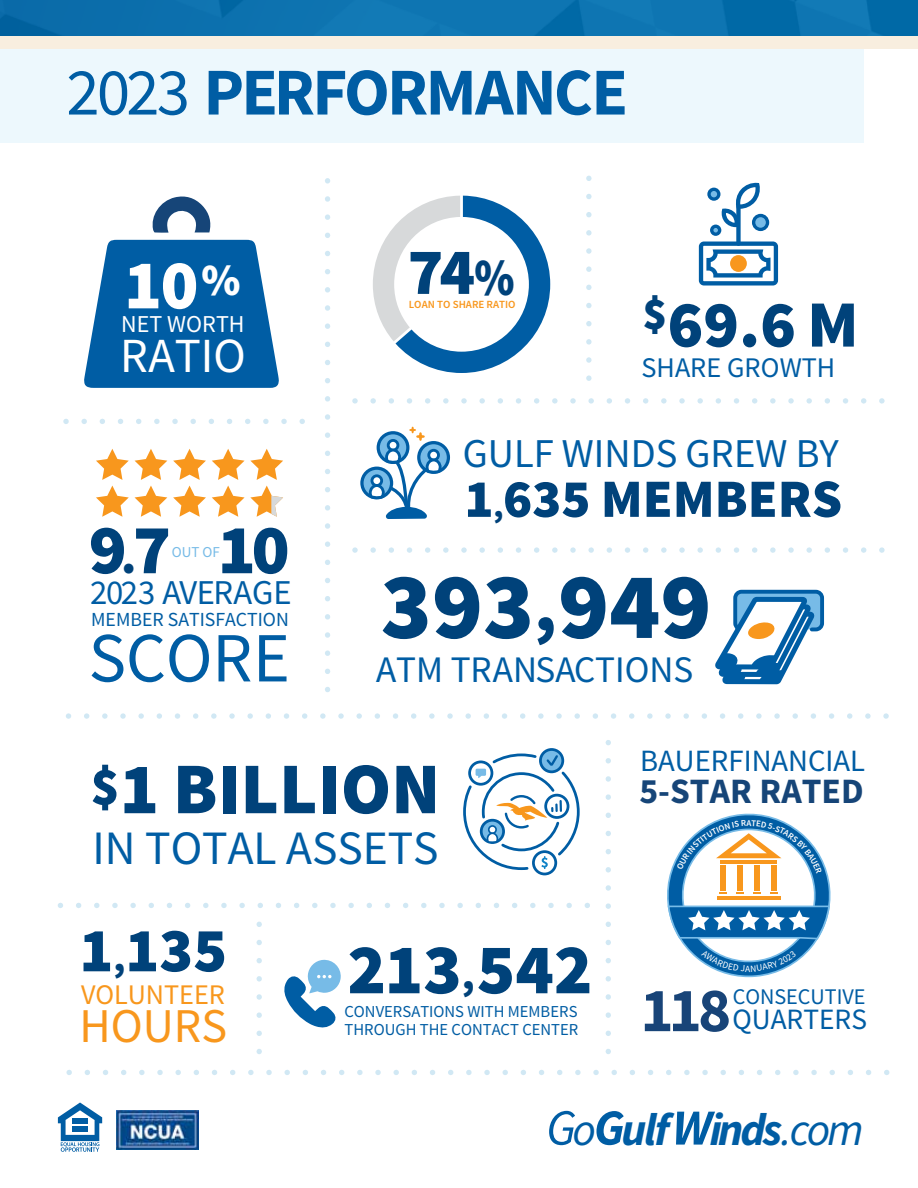
<style>
.page{position:relative;width:918px;height:1188px;background:#fff}
.page>*{position:absolute;margin:0;border:0;box-sizing:border-box;transform-origin:0 0}
.t1{font:900 94.8px "Source Sans Pro";color:#00427a}
.t2{font:900 72.9px "Source Sans Pro";color:#00427a}
.t3{font:900 71.4px "Source Sans Pro";color:#00427a}
.t4{font:900 70.5px "Source Sans Pro";color:#00427a}
.t5{font:70.5px "Source Sans Pro";color:#005da4}
.t6{font:900 70.2px "Source Sans Pro";color:#fff}
.t7{font:700 66.9px "Source Sans Pro";letter-spacing:-.04em;color:#005da4}
.t8{font:900 66.15px "Source Sans Pro";color:#00427a}
.t9{font:900 62.85px "Source Sans Pro";color:#00427a}
.t10{font:700 62.85px "Source Sans Pro";color:#184478}
.t11{font:900 54px "Source Sans Pro";color:#00427a}
.t12{font:900 52.5px "Source Sans Pro";color:#00427a;scale:.88 1}
.t13{font:49.05px "Source Sans Pro";color:#fff}
.t14{font:48.45px "Source Sans Pro";color:#f8971d}
.t15{font:47.85px "Source Sans Pro";color:#005da4}
.t16{font:italic 700 45.75px "Source Sans Pro";letter-spacing:-.06em;color:#005da4}
.t17{font:40.95px "Source Sans Pro";color:#005da4}
.t18{font:37.5px "Source Sans Pro";color:#005da4}
.t19{font:700 35.7px "Source Sans Pro";color:#164578}
.t20{font:34.8px "Source Sans Pro";letter-spacing:-.02em;color:#005da4}
.t21{font:30.9px "Source Sans Pro";color:#005da4}
.t22{font:29.4px "Source Sans Pro";color:#005da4}
.t23{font:28.35px "Source Sans Pro";color:#005da4}
.t24{font:28.35px "Source Sans Pro";color:#f8971d}
.t25{font:24.15px "Source Sans Pro";color:#fff}
.t26{font:22.35px "Source Sans Pro";color:#005da4}
.t27{font:19.95px "Source Sans Pro";color:#005da4}
.t28{font:16.65px/17.9px "Source Sans Pro";color:#005da4}
.t29{font:15.15px "Source Sans Pro";color:#77bbe7}
.t30{font:600 10.95px "Source Sans Pro";color:#f8971d}
.s1{font-weight:400}
.s2{font-size:48px}
.s3{font-size:31.5px}
.s4{font-size:70.2px}
.s5{font-size:53.55px}
.s6{font-size:37.35px}
.s7{font-size:40.8px}
.s8{font-weight:400;font-size:50.55px}
.s9{font-size:50.55px}
</style>
<div class="page">
<div style="left:0;top:0;width:864px;height:143px;background:#edf8fd"></div>
<div style="left:0;top:16px;width:918px;height:33px;background:#f8eedf"></div>
<img style="left:0;top:0;width:918px;height:36px">
<svg style="left:325px;top:181px;width:5px;height:511px"></svg>
<svg style="left:66px;top:1070px;width:824px;height:5px"></svg>
<svg style="left:63px;top:419px;width:242px;height:5px"></svg>
<svg style="left:355px;top:398px;width:530px;height:6px"></svg>
<svg style="left:355px;top:547px;width:530px;height:6px"></svg>
<svg style="left:586px;top:175px;width:6px;height:203px"></svg>
<svg style="left:257px;top:921px;width:5px;height:131px"></svg>
<svg style="left:606px;top:740px;width:5px;height:312px"></svg>
<svg style="left:66px;top:713px;width:823px;height:6px"></svg>
<svg style="left:60px;top:903px;width:530px;height:5px"></svg>
<svg style="left:84px;top:240px;width:195px;height:148px;background:#1e70ae"></svg>
<svg style="left:152px;top:196px;width:59px;height:37px"></svg>
<svg style="left:284px;top:959px;width:57px;height:69px"></svg>
<svg style="left:96px;top:449px;width:33px;height:31px"></svg>
<svg style="left:135px;top:449px;width:32px;height:31px"></svg>
<svg style="left:173px;top:449px;width:33px;height:31px"></svg>
<svg style="left:212px;top:449px;width:71px;height:31px"></svg>
<svg style="left:96px;top:486px;width:33px;height:31px"></svg>
<svg style="left:135px;top:486px;width:32px;height:31px"></svg>
<svg style="left:173px;top:486px;width:33px;height:31px"></svg>
<svg style="left:212px;top:486px;width:71px;height:31px"></svg>
<svg style="left:373px;top:196px;width:177px;height:177px"></svg>
<svg style="left:715px;top:589px;width:110px;height:96px"></svg>
<svg style="left:699px;top:242px;width:79px;height:44px"></svg>
<div style="left:736px;top:204px;width:5px;height:42px;background:#005da4;border-radius:2px"></div>
<svg style="left:707px;top:182px;width:62px;height:54px"></svg>
<div style="left:532px;top:850px;width:25px;height:25px;border:3px solid #005da4;border-radius:50%"></div>
<div style="left:539px;top:748px;width:25px;height:25px;border:3px solid #005da4;border-radius:50%"></div>
<svg style="left:463px;top:752px;width:117px;height:119px"></svg>
<svg style="left:378px;top:433px;width:30px;height:29px"></svg>
<div style="left:377px;top:431px;width:32px;height:33px;border:3px solid #005da4;border-radius:50%"></div>
<div style="left:388px;top:440px;width:10px;height:10px;background:#fff;border-radius:50%"></div>
<div style="left:387px;top:439px;width:12px;height:13px;border:3px solid #005da4;border-radius:50%"></div>
<svg style="left:419px;top:443px;width:29px;height:29px"></svg>
<div style="left:417px;top:441px;width:33px;height:33px;border:3px solid #005da4;border-radius:50%"></div>
<svg style="left:362px;top:468px;width:30px;height:30px"></svg>
<div style="left:360px;top:467px;width:33px;height:32px;border:3px solid #005da4;border-radius:50%"></div>
<svg style="left:367px;top:447px;width:76px;height:72px"></svg>
<svg style="left:409px;top:427px;width:16px;height:14px"></svg>
<img style="left:117px;top:1111px;width:82px;height:38px">
<svg style="left:58px;top:1103px;width:44px;height:49px"></svg>
<svg style="left:667px;top:813px;width:164px;height:165px"></svg>
<h3 class="t7" style="left:66px;top:49px;width:563px"><span class="s1">2023</span> PERFORMANCE</h3>
<h3 class="t6" style="left:124px;top:239px;width:118px">10<sup>%</sup></h3>
<h3 class="t25" style="left:121px;top:309px;width:125px">NET WORTH</h3>
<h3 class="t13" style="left:120px;top:325px;width:127px">RATIO</h3>
<h3 class="t8" style="left:408px;top:229px;width:69px">74</h3>
<p class="t30" style="left:409px;top:298px;width:108px">LOAN TO SHARE RATIO</p>
<h3 class="t12" style="left:475px;top:243px;width:47px">%</h3>
<h3 class="t8" style="left:643px;top:282px;width:217px"><sup>$</sup>69.6 M</h3>
<h3 class="t23" style="left:642px;top:351px;width:195px">SHARE GROWTH</h3>
<h3 class="t17" style="left:463px;top:428px;width:378px">GULF WINDS GREW BY</h3>
<h3 class="t4" style="left:89px;top:504px;width:202px">9<span class="s2">.</span>7 10</h3>
<p class="t29" style="left:172px;top:543px;width:50px">OUT OF</p>
<h3 class="t20" style="left:90px;top:571px;width:203px">2023 AVERAGE</h3>
<p class="t27" style="left:91px;top:607px;width:199px">MEMBER SATISFACTION</p>
<h3 class="t5" style="left:89px;top:614px;width:203px">SCORE</h3>
<h3 class="t11" style="left:464px;top:464px;width:379px">1<span class="s3">,</span>635 MEMBERS</h3>
<h1 class="t1" style="left:381px;top:545px;width:332px">393<span class="s4">,</span>949</h1>
<h3 class="t18" style="left:376px;top:647px;width:319px">ATM TRANSACTIONS</h3>
<h2 class="t2" style="left:91px;top:741px;width:351px"><span class="s5">$</span>1 BILLION</h2>
<h3 class="t15" style="left:92px;top:818px;width:348px">IN TOTAL ASSETS</h3>
<h3 class="t9" style="left:79px;top:909px;width:149px">1<span class="s6">,</span>135</h3>
<h3 class="t24" style="left:81px;top:977px;width:146px">VOLUNTEER</h3>
<h3 class="t14" style="left:79px;top:996px;width:149px">HOURS</h3>
<h3 class="t3" style="left:347px;top:923px;width:247px">213<span class="s7">,</span>542</h3>
<p class="t28" style="left:345px;top:1003px;width:235px">CONVERSATIONS WITH MEMBERS<br>THROUGH THE CONTACT CENTER</p>
<h3 class="t21" style="left:640px;top:742px;width:226px">BAUERFINANCIAL</h3>
<h3 class="t19" style="left:639px;top:768px;width:226px">5-STAR RATED</h3>
<h3 class="t10" style="left:640px;top:970px;width:92px">118</h3>
<h3 class="t26" style="left:733px;top:983px;width:134px">CONSECUTIVE</h3>
<h3 class="t22" style="left:732px;top:1001px;width:136px">QUARTERS</h3>
<h3 class="t16" style="left:546px;top:1100px;width:319px"><span class="s8">G</span><span class="s1">o</span><span class="s9">G</span>ulf<span class="s9">W</span>inds<span class="s1">.com</span></h3>
</div>
